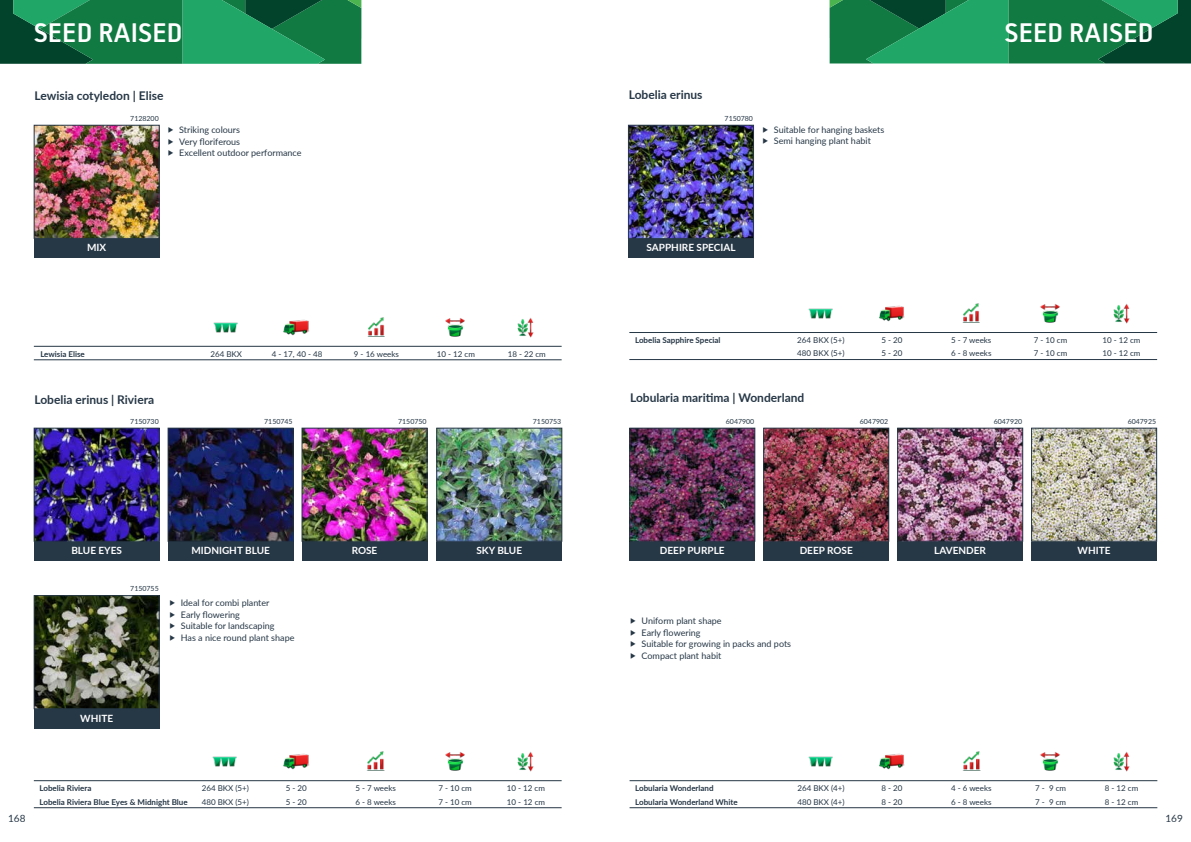
<style>
.page{position:relative;width:1191px;height:842px;background:#fff}
.page>*{position:absolute;margin:0;border:0;box-sizing:border-box;transform-origin:0 0}
.t1{font:700 26px "Tylbor";letter-spacing:.03em;color:#fff}
.t2{font:700 12px "Lato";color:#263746}
.t3{font:700 10px "Lato";color:#fff}
.t4{font:10px "Lato";color:#263746}
.t5{font:9px/11.5px "Lato";color:#263746}
.t6{font:8px "Lato";color:#263746}
.t7{font:700 8px "Lato";color:#263746}
.t8{font:7px "Lato";color:#263746}
.s1{font-family:"Minion Pro";font-size:12px}
</style>
<div class="page">
<svg style="left:0;top:0;width:362px;height:64px;background:#157f4b"></svg>
<svg style="left:829px;top:0;width:362px;height:63px;background:#147f4a"></svg>
<div style="left:34px;top:238px;width:125px;height:20px;background:#263746"></div>
<img style="left:36px;top:127px;width:121px;height:109px">
<div style="left:34px;top:125px;width:125px;height:113px;border:1px solid #263746"></div>
<div style="left:34px;top:541px;width:125px;height:20px;background:#263746"></div>
<img style="left:36px;top:430px;width:121px;height:109px">
<div style="left:34px;top:428px;width:125px;height:113px;border:1px solid #263746"></div>
<div style="left:168px;top:541px;width:125px;height:20px;background:#263746"></div>
<img style="left:170px;top:430px;width:121px;height:109px">
<div style="left:168px;top:428px;width:125px;height:113px;border:1px solid #263746"></div>
<div style="left:302px;top:541px;width:125px;height:20px;background:#263746"></div>
<img style="left:304px;top:430px;width:121px;height:109px">
<div style="left:302px;top:428px;width:125px;height:113px;border:1px solid #263746"></div>
<div style="left:436px;top:541px;width:126px;height:20px;background:#263746"></div>
<img style="left:438px;top:430px;width:122px;height:109px">
<div style="left:436px;top:428px;width:126px;height:113px;border:1px solid #263746"></div>
<div style="left:34px;top:709px;width:125px;height:20px;background:#263746"></div>
<img style="left:36px;top:597px;width:121px;height:110px">
<div style="left:34px;top:595px;width:125px;height:114px;border:1px solid #263746"></div>
<div style="left:628px;top:238px;width:125px;height:20px;background:#263746"></div>
<img style="left:630px;top:127px;width:121px;height:109px">
<div style="left:628px;top:125px;width:125px;height:113px;border:1px solid #263746"></div>
<div style="left:629px;top:541px;width:126px;height:20px;background:#263746"></div>
<img style="left:631px;top:430px;width:122px;height:109px">
<div style="left:629px;top:428px;width:126px;height:113px;border:1px solid #263746"></div>
<div style="left:763px;top:541px;width:126px;height:20px;background:#263746"></div>
<img style="left:765px;top:430px;width:122px;height:109px">
<div style="left:763px;top:428px;width:126px;height:113px;border:1px solid #263746"></div>
<div style="left:897px;top:541px;width:125px;height:20px;background:#263746"></div>
<img style="left:899px;top:430px;width:121px;height:109px">
<div style="left:897px;top:428px;width:125px;height:113px;border:1px solid #263746"></div>
<div style="left:1031px;top:541px;width:125px;height:20px;background:#263746"></div>
<img style="left:1033px;top:430px;width:121px;height:109px">
<div style="left:1031px;top:428px;width:125px;height:113px;border:1px solid #263746"></div>
<hr style="left:629px;top:780px;width:528px;height:1px;background:#263746">
<hr style="left:34px;top:780px;width:527px;height:1px;background:#263746">
<hr style="left:629px;top:332px;width:528px;height:1px;background:#263746">
<hr style="left:629px;top:807px;width:528px;height:1px;background:#263746">
<hr style="left:34px;top:807px;width:527px;height:1px;background:#263746">
<hr style="left:629px;top:359px;width:528px;height:1px;background:#263746">
<img style="left:808px;top:756px;width:25px;height:11px">
<img style="left:879px;top:753px;width:26px;height:17px">
<img style="left:962px;top:752px;width:19px;height:19px">
<img style="left:1040px;top:752px;width:20px;height:19px">
<img style="left:1113px;top:752px;width:17px;height:20px">
<img style="left:212px;top:756px;width:25px;height:11px">
<img style="left:283px;top:753px;width:27px;height:17px">
<img style="left:366px;top:752px;width:19px;height:19px">
<img style="left:445px;top:752px;width:20px;height:19px">
<img style="left:517px;top:752px;width:17px;height:20px">
<img style="left:808px;top:308px;width:25px;height:11px">
<img style="left:879px;top:305px;width:26px;height:17px">
<img style="left:962px;top:304px;width:18px;height:19px">
<img style="left:1040px;top:304px;width:20px;height:19px">
<img style="left:1113px;top:304px;width:17px;height:19px">
<hr style="left:34px;top:346px;width:527px;height:1px;background:#263746">
<hr style="left:34px;top:360px;width:527px;height:1px;background:#263746">
<img style="left:213px;top:322px;width:25px;height:11px">
<img style="left:283px;top:319px;width:27px;height:17px">
<img style="left:367px;top:317px;width:18px;height:20px">
<img style="left:445px;top:318px;width:20px;height:19px">
<img style="left:517px;top:318px;width:17px;height:19px">
<h1 class="t1" style="left:34px;top:17px;width:150px">SEED RAISED</h1>
<h1 class="t1" style="left:1004px;top:17px;width:150px">SEED RAISED</h1>
<h2 class="t2" style="left:34px;top:86px;width:130px">Lewisia cotyledon | Elise</h2>
<h2 class="t2" style="left:629px;top:86px;width:75px">Lobelia erinus</h2>
<p class="t8" style="left:130px;top:113px;width:30px">7128200</p>
<p class="t8" style="left:724px;top:113px;width:30px">7150780</p>
<p class="t5" style="left:168px;top:124px;width:135px"><span class="s1">▶</span> Striking colours<br><span class="s1">▶</span> Very floriferous<br><span class="s1">▶</span> Excellent outdoor performance</p>
<p class="t5" style="left:762px;top:123px;width:123px"><span class="s1">▶</span> Suitable for hanging baskets <span class="s1">▶</span> Semi hanging plant habit</p>
<p class="t3" style="left:87px;top:240px;width:21px">MIX</p>
<p class="t3" style="left:646px;top:240px;width:90px">SAPPHIRE SPECIAL</p>
<p class="t7" style="left:635px;top:334px;width:87px">Lobelia Sapphire Special</p>
<p class="t6" style="left:797px;top:334px;width:49px">264 BKX (5+)</p>
<p class="t6" style="left:881px;top:334px;width:22px">5 - 20</p>
<p class="t6" style="left:951px;top:334px;width:42px">5 - 7 weeks</p>
<p class="t6" style="left:1034px;top:334px;width:35px">7 - 10 cm</p>
<p class="t6" style="left:1102px;top:334px;width:40px">10 - 12 cm</p>
<p class="t7" style="left:40px;top:348px;width:46px">Lewisia Elise</p>
<p class="t6" style="left:210px;top:348px;width:33px">264 BKX</p>
<p class="t6" style="left:272px;top:348px;width:52px">4 - 17, 40 - 48</p>
<p class="t6" style="left:354px;top:348px;width:47px">9 - 16 weeks</p>
<p class="t6" style="left:437px;top:348px;width:40px">10 - 12 cm</p>
<p class="t6" style="left:508px;top:348px;width:40px">18 - 22 cm</p>
<h2 class="t2" style="left:34px;top:390px;width:121px">Lobelia erinus | Riviera</h2>
<p class="t6" style="left:797px;top:348px;width:49px">480 BKX (5+)</p>
<p class="t6" style="left:881px;top:348px;width:22px">5 - 20</p>
<p class="t6" style="left:951px;top:348px;width:42px">6 - 8 weeks</p>
<p class="t6" style="left:1034px;top:348px;width:35px">7 - 10 cm</p>
<p class="t6" style="left:1102px;top:348px;width:40px">10 - 12 cm</p>
<h2 class="t2" style="left:630px;top:389px;width:176px">Lobularia maritima | Wonderland</h2>
<p class="t8" style="left:130px;top:416px;width:30px">7150730</p>
<p class="t8" style="left:264px;top:416px;width:30px">7150745</p>
<p class="t8" style="left:398px;top:416px;width:30px">7150750</p>
<p class="t8" style="left:533px;top:416px;width:30px">7150753</p>
<p class="t8" style="left:726px;top:416px;width:30px">6047900</p>
<p class="t8" style="left:860px;top:416px;width:30px">6047902</p>
<p class="t8" style="left:993px;top:416px;width:30px">6047920</p>
<p class="t8" style="left:1127px;top:416px;width:30px">6047925</p>
<p class="t3" style="left:71px;top:543px;width:52px">BLUE EYES</p>
<p class="t3" style="left:191px;top:543px;width:80px">MIDNIGHT BLUE</p>
<p class="t3" style="left:352px;top:543px;width:27px">ROSE</p>
<p class="t3" style="left:476px;top:543px;width:47px">SKY BLUE</p>
<p class="t3" style="left:660px;top:543px;width:66px">DEEP PURPLE</p>
<p class="t3" style="left:799px;top:543px;width:55px">DEEP ROSE</p>
<p class="t3" style="left:934px;top:543px;width:53px">LAVENDER</p>
<p class="t3" style="left:1077px;top:543px;width:34px">WHITE</p>
<p class="t8" style="left:130px;top:583px;width:30px">7150755</p>
<p class="t5" style="left:169px;top:597px;width:126px"><span class="s1">▶</span> Ideal for combi planter<br><span class="s1">▶</span> Early flowering<br><span class="s1">▶</span> Suitable for landscaping<br><span class="s1">▶</span> Has a nice round plant shape</p>
<p class="t5" style="left:630px;top:615px;width:162px"><span class="s1">▶</span> Uniform plant shape<br><span class="s1">▶</span> Early flowering<br><span class="s1">▶</span> Suitable for growing in packs and pots <span class="s1">▶</span> Compact plant habit</p>
<p class="t3" style="left:80px;top:711px;width:34px">WHITE</p>
<p class="t7" style="left:40px;top:782px;width:54px">Lobelia Riviera</p>
<p class="t6" style="left:202px;top:783px;width:49px">264 BKX (5+)</p>
<p class="t6" style="left:286px;top:783px;width:22px">5 - 20</p>
<p class="t6" style="left:355px;top:783px;width:42px">5 - 7 weeks</p>
<p class="t6" style="left:438px;top:783px;width:35px">7 - 10 cm</p>
<p class="t6" style="left:507px;top:783px;width:40px">10 - 12 cm</p>
<p class="t7" style="left:40px;top:796px;width:150px">Lobelia Riviera Blue Eyes &amp; Midnight Blue</p>
<p class="t6" style="left:202px;top:796px;width:49px">480 BKX (5+)</p>
<p class="t6" style="left:286px;top:796px;width:22px">5 - 20</p>
<p class="t6" style="left:355px;top:796px;width:42px">6 - 8 weeks</p>
<p class="t6" style="left:438px;top:796px;width:35px">7 - 10 cm</p>
<p class="t6" style="left:507px;top:796px;width:40px">10 - 12 cm</p>
<p class="t7" style="left:635px;top:782px;width:80px">Lobularia Wonderland</p>
<p class="t6" style="left:797px;top:783px;width:49px">264 BKX (4+)</p>
<p class="t6" style="left:881px;top:783px;width:22px">8 - 20</p>
<p class="t6" style="left:951px;top:783px;width:42px">4 - 6 weeks</p>
<p class="t6" style="left:1035px;top:783px;width:32px">7 - 9 cm</p>
<p class="t6" style="left:1104px;top:783px;width:35px">8 - 12 cm</p>
<p class="t7" style="left:635px;top:796px;width:104px">Lobularia Wonderland White</p>
<p class="t6" style="left:797px;top:796px;width:49px">480 BKX (4+)</p>
<p class="t6" style="left:881px;top:796px;width:22px">8 - 20</p>
<p class="t6" style="left:951px;top:796px;width:42px">6 - 8 weeks</p>
<p class="t6" style="left:1035px;top:796px;width:32px">7 - 9 cm</p>
<p class="t6" style="left:1104px;top:796px;width:35px">8 - 12 cm</p>
<p class="t4" style="left:8px;top:812px;width:19px">168</p>
<p class="t4" style="left:1165px;top:812px;width:19px">169</p>
</div>
